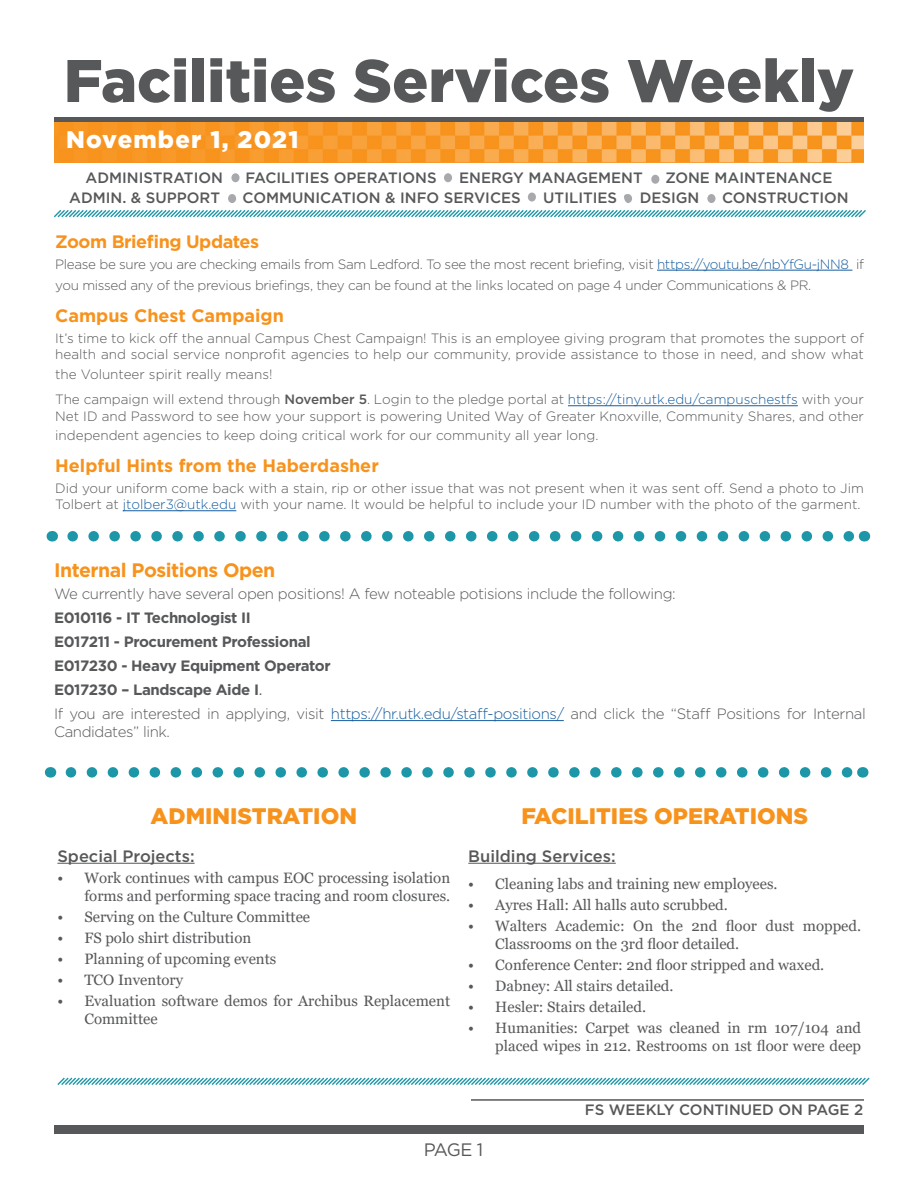
<style>
.page{position:relative;width:918px;height:1188px;background:#fff}
.page>*{position:absolute;margin:0;border:0;box-sizing:border-box;transform-origin:0 0}
.t1{font:900 60px "Gotham";color:#57585a}
.t2{font:900 24px "Gotham";letter-spacing:.05em;color:#fff}
.t3{font:900 22.5px "Gotham";color:#f7931d}
.t4{font:700 19.5px "Gotham";letter-spacing:-.025em;color:#f7931d}
.t5{font:700 18px "Gotham";color:#f7931d}
.t6{font:700 18px "Gotham";letter-spacing:-.025em;color:#f7931d}
.t7{font:18px "Gotham";color:#57585a}
.t8{font:500 16.5px "Gotham";color:#57585a}
.t9{font:15px/18px "Georgia";color:#57585a;text-align:right}
.t10{font:300 15px/18px "Gotham";letter-spacing:-.025em;color:#57585a}
.t11{font:500 15px "Gotham";color:#57585a}
.t12{font:700 15px "Gotham";letter-spacing:-.025em;color:#57585a}
.t13{font:300 13.5px/16.2px "Gotham";color:#57585a}
.t14{font:300 13.5px/21.6px "Gotham";letter-spacing:-.025em;color:#57585a}
.s1{color:#175d9e}
.s2{font-weight:500}
.s3{font-weight:400}
</style>
<div class="page">
<div style="left:54px;top:117px;width:810px;height:6px;background:#57585a"></div>
<div style="left:54px;top:1125px;width:810px;height:9px;background:#57585a"></div>
<img style="left:54px;top:122px;width:810px;height:40px">
<hr style="left:57px;top:863px;width:138px;height:1px;background:#57585a">
<hr style="left:468px;top:863px;width:148px;height:1px;background:#57585a">
<div style="left:528px;top:193px;width:8px;height:9px;background:#a8a9ad;border-radius:50%"></div>
<div style="left:444px;top:173px;width:8px;height:9px;background:#a8a9ad;border-radius:50%"></div>
<div style="left:231px;top:173px;width:9px;height:9px;background:#a8a9ad;border-radius:50%"></div>
<div style="left:651px;top:175px;width:8px;height:9px;background:#a8a9ad;border-radius:50%"></div>
<svg style="left:53px;top:194px;width:813px;height:24px"></svg>
<hr style="left:657px;top:270px;width:195px;height:1px;background:#175d9e">
<hr style="left:568px;top:405px;width:230px;height:1px;background:#175d9e">
<hr style="left:123px;top:510px;width:113px;height:1px;background:#175d9e">
<hr style="left:471px;top:1099px;width:393px;height:2px;background:#57585a">
<svg style="left:57px;top:1077px;width:813px;height:8px"></svg>
<svg style="left:73px;top:531px;width:781px;height:11px"></svg>
<svg style="left:71px;top:767px;width:781px;height:11px"></svg>
<hr style="left:331px;top:720px;width:233px;height:1px;background:#175d9e">
<p class="t1" style="left:64px;top:39px;width:792px">Facilities Services Weekly</p>
<p class="t2" style="left:66px;top:123px;width:234px">November 1, 2021</p>
<p class="t11" style="left:86px;top:168px;width:139px">ADMINISTRATION</p>
<p class="t11" style="left:246px;top:168px;width:193px">FACILITIES OPERATIONS</p>
<p class="t11" style="left:459px;top:168px;width:185px">ENERGY MANAGEMENT</p>
<p class="t11" style="left:665px;top:168px;width:169px">ZONE MAINTENANCE</p>
<p class="t11" style="left:69px;top:188px;width:152px">ADMIN. &amp; SUPPORT</p>
<p class="t11" style="left:243px;top:188px;width:280px">COMMUNICATION &amp; INFO SERVICES</p>
<p class="t11" style="left:543px;top:188px;width:75px">UTILITIES</p>
<p class="t11" style="left:640px;top:188px;width:61px">DESIGN</p>
<p class="t11" style="left:722px;top:188px;width:128px">CONSTRUCTION</p>
<p class="t6" style="left:55px;top:230px;width:205px">Zoom Briefing Updates</p>
<p class="t14" style="left:55px;top:253px;width:810px">Please be sure you are checking emails from Sam Ledford. To see the most recent briefing, visit <span class="s1">https://youtu.be/nbYfGu-jNN8</span> if you missed any of the previous briefings, they can be found at the links located on page 4 under Communications &amp; PR.</p>
<p class="t5" style="left:55px;top:304px;width:230px">Campus Chest Campaign</p>
<p class="t13" style="left:55px;top:330px;width:810px">It’s time to kick off the annual Campus Chest Campaign! This is an employee giving program that promotes the support of health and social service nonprofit agencies to help our community, provide assistance to those in need, and show what</p>
<p class="t13" style="left:55px;top:366px;width:219px">the Volunteer spirit really means!</p>
<p class="t13" style="left:55px;top:391px;width:810px">The campaign will extend through <span class="s2">November 5</span>. Login to the pledge portal at <span class="s1">https://tiny.utk.edu/campuschestfs</span> with your<br>Net ID and Password to see how your support is powering United Way of Greater Knoxville, Community Shares, and other</p>
<p class="t13" style="left:55px;top:427px;width:545px">independent agencies to keep doing critical work for our community all year long.</p>
<p class="t5" style="left:55px;top:454px;width:325px">Helpful Hints from the Haberdasher</p>
<p class="t13" style="left:55px;top:480px;width:810px">Did your uniform come back with a stain, rip or other issue that was not present when it was sent off. Send a photo to Jim<br>Tolbert at <span class="s1">jtolber3@utk.edu</span> with your name. It would be helpful to include your ID number with the photo of the garment.</p>
<p class="t4" style="left:54px;top:557px;width:223px">Internal Positions Open</p>
<p class="t10" style="left:54px;top:584px;width:623px">We currently have several open positions! A few noteable potisions include the following:</p>
<p class="t12" style="left:54px;top:608px;width:198px">E010116 - IT Technologist II</p>
<p class="t12" style="left:54px;top:632px;width:258px">E017211 - Procurement Professional</p>
<p class="t12" style="left:54px;top:656px;width:278px">E017230 - Heavy Equipment Operator</p>
<p class="t12" style="left:54px;top:680px;width:210px">E017230 – Landscape Aide I<span class="s3">.</span></p>
<p class="t10" style="left:54px;top:704px;width:813px">If you are interested in applying, visit <span class="s1">https://hr.utk.edu/staff-positions/</span> and click the “Staff Positions for Internal<br>Candidates” link.</p>
<p class="t3" style="left:151px;top:800px;width:208px">ADMINISTRATION</p>
<p class="t8" style="left:57px;top:845px;width:139px">Special Projects:</p>
<p class="t9" style="left:57px;top:869px;width:394px">• Work continues with campus EOC processing isolation forms and performing space tracing and room closures.</p>
<p class="t9" style="left:57px;top:908px;width:254px">• Serving on the Culture Committee</p>
<p class="t9" style="left:57px;top:929px;width:195px">• FS polo shirt distribution</p>
<p class="t9" style="left:57px;top:950px;width:221px">• Planning of upcoming events</p>
<p class="t9" style="left:57px;top:971px;width:127px">• TCO Inventory</p>
<p class="t9" style="left:84px;top:992px;width:367px;text-align:left;text-indent:-27px">• Evaluation software demos for Archibus Replacement<br>Committee</p>
<p class="t3" style="left:521px;top:800px;width:288px">FACILITIES OPERATIONS</p>
<p class="t8" style="left:468px;top:845px;width:149px">Building Services:</p>
<p class="t9" style="left:468px;top:875px;width:311px">• Cleaning labs and training new employees.</p>
<p class="t9" style="left:468px;top:896px;width:261px">• Ayres Hall: All halls auto scrubbed.</p>
<p class="t9" style="left:495px;top:917px;width:367px;text-align:left;text-indent:-27px">• Walters Academic: On the 2nd floor dust mopped.<br>Classrooms on the 3rd floor detailed.</p>
<p class="t9" style="left:468px;top:956px;width:358px">• Conference Center: 2nd floor stripped and waxed.</p>
<p class="t9" style="left:468px;top:977px;width:207px">• Dabney: All stairs detailed.</p>
<p class="t9" style="left:468px;top:998px;width:179px">• Hesler: Stairs detailed.</p>
<p class="t9" style="left:468px;top:1019px;width:394px">• Humanities: Carpet was cleaned in rm 107/104 and placed wipes in 212. Restrooms on 1st floor were deep</p>
<p class="t11" style="left:585px;top:1100px;width:280px">FS WEEKLY CONTINUED ON PAGE 2</p>
<p class="t7" style="left:424px;top:1138px;width:61px">PAGE 1</p>
</div>
